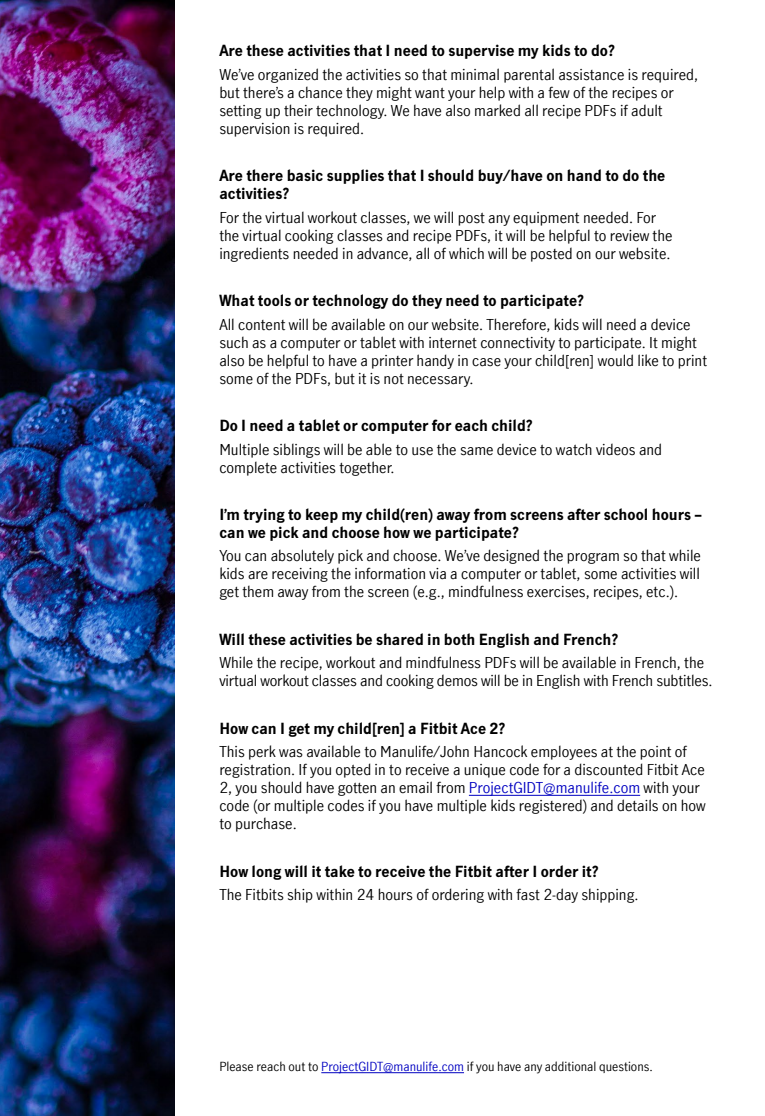
<style>
.page{position:relative;width:765px;height:1116px;background:#fff}
.page>*{position:absolute;margin:0;border:0;box-sizing:border-box;transform-origin:0 0}
.t1{font:15px/18px "Manulife JH Sans Optimized";color:#000}
.t2{font:700 15px/18px "Manulife JH Sans Optimized";color:#000}
.t3{font:12.5px "Manulife JH Sans Optimized";color:#000}
.s1{color:#0000c1}
</style>
<div class="page">
<hr style="left:321px;top:1072px;width:143px;height:1px;background:#0000c1">
<hr style="left:469px;top:795px;width:171px;height:1px;background:#0000c1">
<img style="left:0;top:0;width:174px;height:1116px">
<p class="t2" style="left:219px;top:41px;width:397px">Are these activities that I need to supervise my kids to do?</p>
<p class="t1" style="left:219px;top:65px;width:480px">We’ve organized the activities so that minimal parental assistance is required, but there’s a chance they might want your help with a few of the recipes or setting up their technology. We have also marked all recipe PDFs if adult supervision is required.</p>
<p class="t2" style="left:219px;top:166px;width:448px">Are there basic supplies that I should buy/have on hand to do the activities?</p>
<p class="t1" style="left:219px;top:208px;width:455px">For the virtual workout classes, we will post any equipment needed. For the virtual cooking classes and recipe PDFs, it will be helpful to review the ingredients needed in advance, all of which will be posted on our website.</p>
<p class="t2" style="left:219px;top:291px;width:366px">What tools or technology do they need to participate?</p>
<p class="t1" style="left:219px;top:314px;width:489px">All content will be available on our website. Therefore, kids will need a device such as a computer or tablet with internet connectivity to participate. It might also be helpful to have a printer handy in case your child[ren] would like to print some of the PDFs, but it is not necessary.</p>
<p class="t2" style="left:219px;top:416px;width:315px">Do I need a tablet or computer for each child?</p>
<p class="t1" style="left:219px;top:439px;width:444px">Multiple siblings will be able to use the same device to watch videos and complete activities together.</p>
<p class="t2" style="left:219px;top:504px;width:484px">I’m trying to keep my child(ren) away from screens after school hours – can we pick and choose how we participate?</p>
<p class="t1" style="left:219px;top:546px;width:483px;text-align:justify">You can absolutely pick and choose. We’ve designed the program so that while kids are receiving the information via a computer or tablet, some activities will get them away from the screen (e.g., mindfulness exercises, recipes, etc.).</p>
<p class="t2" style="left:219px;top:629px;width:400px">Will these activities be shared in both English and French?</p>
<p class="t1" style="left:219px;top:653px;width:495px">While the recipe, workout and mindfulness PDFs will be available in French, the virtual workout classes and cooking demos will be in English with French subtitles.</p>
<p class="t2" style="left:219px;top:718px;width:287px">How can I get my child[ren] a Fitbit Ace 2?</p>
<p class="t1" style="left:219px;top:742px;width:488px">This perk was available to Manulife/John Hancock employees at the point of registration. If you opted in to receive a unique code for a discounted Fitbit Ace 2, you should have gotten an email from <span class="s1">ProjectGIDT@manulife.com</span> with your code (or multiple codes if you have multiple kids registered) and details on how to purchase.</p>
<p class="t2" style="left:219px;top:861px;width:381px">How long will it take to receive the Fitbit after I order it?</p>
<p class="t1" style="left:219px;top:885px;width:421px">The Fitbits ship within 24 hours of ordering with fast 2-day shipping.</p>
<p class="t3" style="left:219px;top:1057px;width:435px">Please reach out to <span class="s1">ProjectGIDT@manulife.com</span> if you have any additional questions.</p>
</div>
